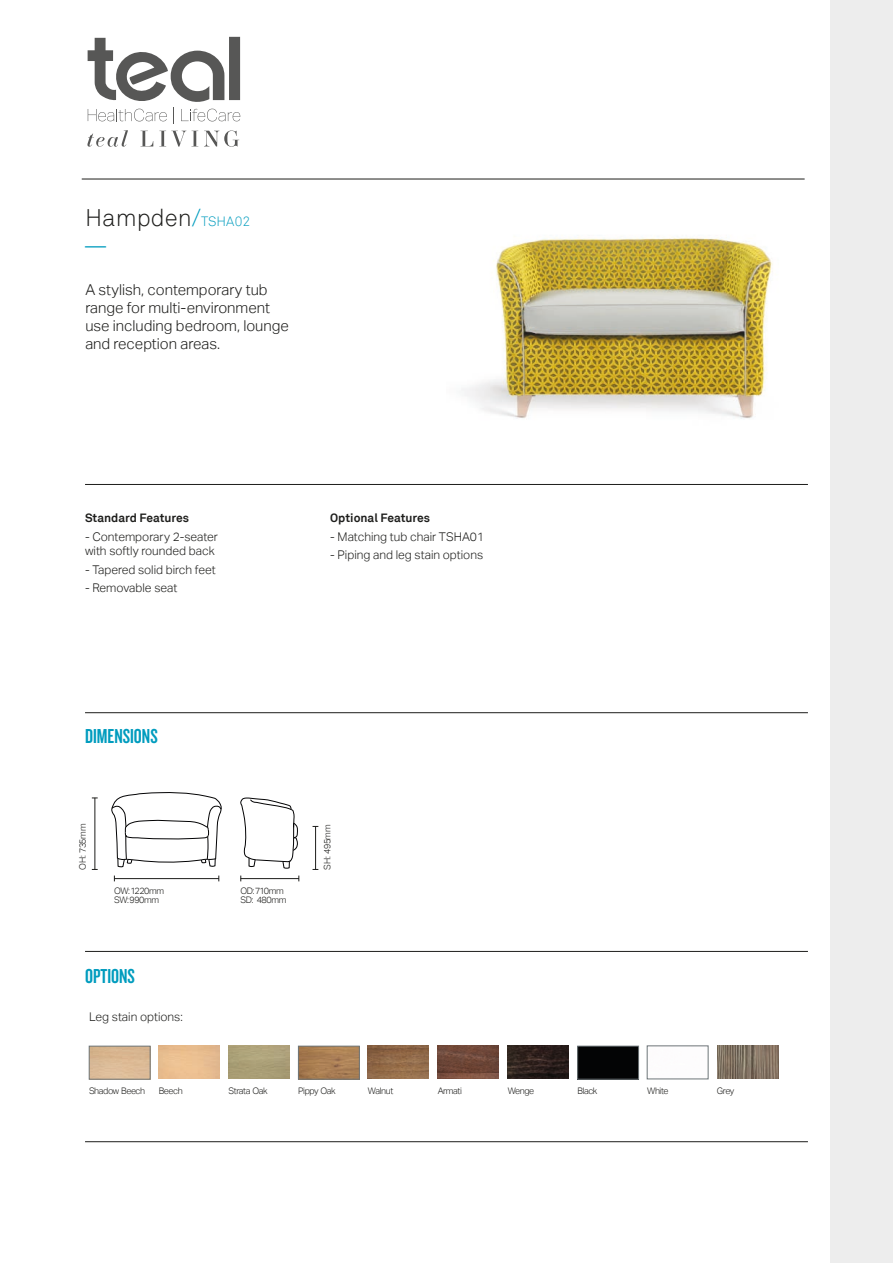
<style>
.page{position:relative;width:893px;height:1263px;background:#fff}
.page>*{position:absolute;margin:0;border:0;box-sizing:border-box;transform-origin:0 0}
.t1{font:300 24px "Akkurat";color:#1d1d1b}
.t2{font:21px "Knockout HTF48 Featherweight";color:#009cbe}
.t3{font:21px "Grouch IT Cby BT";color:#009cbe}
.t4{font:300 15px/18px "Aktiv Grotesk";color:#1d1d1b}
.t5{font:300 12px/14.4px "Aktiv Grotesk";color:#1d1d1b}
.t6{font:700 12px "Akkurat";color:#1d1d1b}
.t7{font:300 9px/9px "Aktiv Grotesk";letter-spacing:-.045em;color:#1d1d1b}
.s1{color:#009cbe}
.s2{font-size:13.5px;color:#009cbe}
</style>
<div class="page">
<hr style="left:82px;top:179px;width:723px;height:1px;background:#1d1d1b">
<hr style="left:85px;top:484px;width:723px;height:1px;background:#1d1d1b">
<hr style="left:85px;top:712px;width:723px;height:1px;background:#1d1d1b">
<hr style="left:85px;top:951px;width:723px;height:1px;background:#1d1d1b">
<img style="left:446px;top:179px;width:359px;height:240px">
<hr style="left:85px;top:1141px;width:723px;height:1px;background:#1d1d1b">
<svg style="left:88px;top:37px;width:152px;height:86px"></svg>
<svg style="left:87px;top:130px;width:41px;height:17px"></svg>
<svg style="left:141px;top:131px;width:12px;height:15px"></svg>
<svg style="left:159px;top:131px;width:39px;height:16px"></svg>
<svg style="left:204px;top:130px;width:35px;height:17px"></svg>
<div style="left:831px;top:0;width:62px;height:1263px;background:#ededed"></div>
<div style="left:89px;top:1046px;width:61px;height:33px;border:1px solid #6e7679"></div>
<img style="left:300px;top:1048px;width:58px;height:29px">
<div style="left:298px;top:1046px;width:62px;height:33px;border:1px solid #6e7679"></div>
<img style="left:438px;top:1046px;width:61px;height:33px">
<img style="left:368px;top:1046px;width:61px;height:33px">
<img style="left:508px;top:1046px;width:61px;height:33px">
<div style="left:579px;top:1048px;width:58px;height:29px;background:#030405"></div>
<div style="left:577px;top:1046px;width:62px;height:33px;border:1px solid #6e7679"></div>
<img style="left:717px;top:1046px;width:61px;height:33px">
<svg style="left:112px;top:792px;width:109px;height:75px"></svg>
<svg style="left:241px;top:798px;width:57px;height:70px"></svg>
<hr style="left:114px;top:878px;width:105px;height:1px;background:#1d1d1b">
<hr style="left:95px;top:798px;width:1px;height:72px;background:#1d1d1b">
<hr style="left:241px;top:878px;width:58px;height:1px;background:#1d1d1b">
<hr style="left:315px;top:826px;width:1px;height:44px;background:#1d1d1b">
<h1 class="t1" style="left:85px;top:204px;width:166px">Hampden<span class="s1">/</span><span class="s2">TSHA02</span></h1>
<h2 class="t3" style="left:85px;top:231px;width:22px">—</h2>
<p class="t4" style="left:85px;top:281px;width:205px">A stylish, contemporary tub range for multi-environment use including bedroom, lounge and reception areas.</p>
<p class="t6" style="left:85px;top:510px;width:106px">Standard Features</p>
<p class="t5" style="left:85px;top:529px;width:134px">- Contemporary 2-seater with softly rounded back</p>
<p class="t5" style="left:85px;top:562px;width:132px">- Tapered solid birch feet</p>
<p class="t5" style="left:85px;top:581px;width:94px">- Removable seat</p>
<p class="t6" style="left:330px;top:510px;width:101px">Optional Features</p>
<p class="t5" style="left:330px;top:529px;width:155px">- Matching tub chair TSHA01</p>
<p class="t5" style="left:330px;top:548px;width:154px">- Piping and leg stain options</p>
<h2 class="t2" style="left:85px;top:726px;width:74px">DIMENSIONS</h2>
<p class="t7" style="left:78px;top:870px;width:47px;rotate:-90deg">OH : 735mm</p>
<p class="t7" style="left:114px;top:886px;width:51px">OW: 1220mm<br>SW: 990mm</p>
<p class="t7" style="left:241px;top:886px;width:47px">OD: 710mm<br>SD: 480mm</p>
<h2 class="t2" style="left:85px;top:965px;width:51px">OPTIONS</h2>
<p class="t5" style="left:89px;top:1009px;width:95px">Leg stain options:</p>
<p class="t7" style="left:323px;top:870px;width:46px;rotate:-90deg">SH : 495mm</p>
<p class="t7" style="left:89px;top:1087px;width:58px">Shadow Beech</p>
<p class="t7" style="left:159px;top:1087px;width:25px">Beech</p>
<p class="t7" style="left:228px;top:1087px;width:41px">Strata Oak</p>
<p class="t7" style="left:298px;top:1087px;width:39px">Pippy Oak</p>
<p class="t7" style="left:368px;top:1087px;width:27px">Walnut</p>
<p class="t7" style="left:438px;top:1087px;width:26px">Armati</p>
<p class="t7" style="left:508px;top:1087px;width:28px">Wenge</p>
<p class="t7" style="left:577px;top:1087px;width:21px">Black</p>
<p class="t7" style="left:647px;top:1087px;width:23px">White</p>
<p class="t7" style="left:717px;top:1087px;width:19px">Grey</p>
</div>
